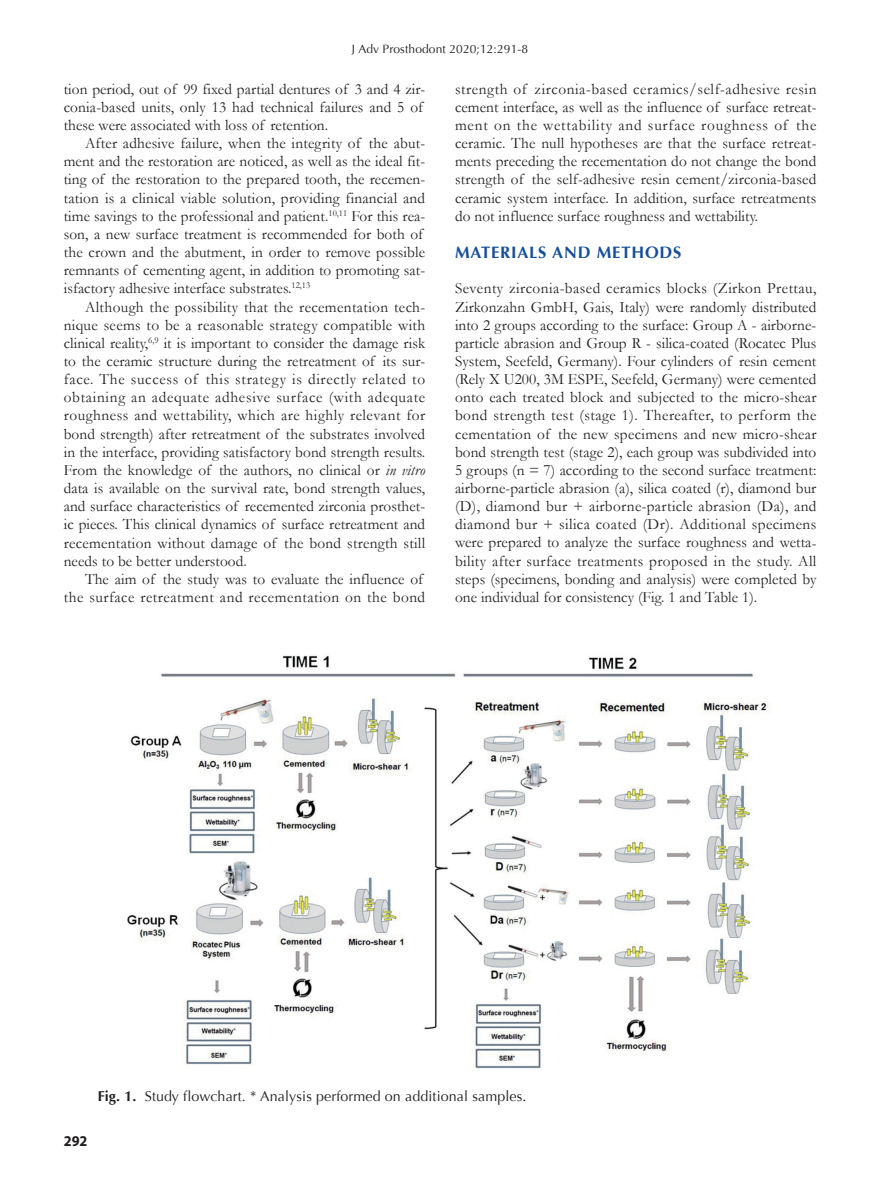
<style>
.page{position:relative;width:893px;height:1191px;background:#fff}
.page>*{position:absolute;margin:0;border:0;box-sizing:border-box;transform-origin:0 0}
.t1{font:700 16.5px "Optima";letter-spacing:.05em;color:#154e9b}
.t2{font:15.75px/18.1px "Garamond";letter-spacing:.005em;color:#231f20;text-align:justify}
.t3{font:15.75px/18.1px "Garamond";letter-spacing:.035em;color:#231f20;text-align:right}
.t4{font:700 15px "Myriad Pro";color:#231f20;scale:.95 1}
.t5{font:14.25px "Optima";letter-spacing:.01em;color:#231f20}
.t6{font:12px "Optima";letter-spacing:.01em;color:#231f20}
.s1{font-style:italic}
.s2{font-weight:700}
</style>
<div class="page">
<img style="left:127px;top:655px;width:641px;height:414px">
<p class="t6" style="left:352px;top:42px;width:178px">J Adv Prosthodont 2020;12:291-8</p>
<p class="t2" style="left:64px;top:79px;width:363px;text-align:left">tion period, out of 99 fixed partial dentures of 3 and 4 zir&shy;conia-based units, only 13 had technical failures and 5 of these were associated with loss of retention.</p>
<p class="t2" style="left:64px;top:134px;width:363px;text-align:left;text-indent:21px">After adhesive failure, when the integrity of the abut&shy;ment and the restoration are noticed, as well as the ideal fit&shy;ting of the restoration to the prepared tooth, the recemen&shy;tation is a clinical viable solution, providing financial and time savings to the professional and patient.<sup>10,11</sup> For this rea&shy;son, a new surface treatment is recommended for both of the crown and the abutment, in order to remove possible remnants of cementing agent, in addition to promoting sat&shy;isfactory adhesive interface substrates.<sup>12,13</sup></p>
<p class="t2" style="left:64px;top:297px;width:363px;text-indent:21px">Although the possibility that the recementation tech&shy;nique seems to be a reasonable strategy compatible with clinical reality,<sup>6,9</sup> it is important to consider the damage risk to the ceramic structure during the retreatment of its sur&shy;face. The success of this strategy is directly related to obtaining an adequate adhesive surface (with adequate roughness and wettability, which are highly relevant for bond strength) after retreatment of the substrates involved in the interface, providing satisfactory bond strength results.<br>From the knowledge of the authors, no clinical or <span class="s1">in vitro </span>data is available on the survival rate, bond strength values, and surface characteristics of recemented zirconia prosthet&shy;ic pieces. This clinical dynamics of surface retreatment and recementation without damage of the bond strength still needs to be better understood.</p>
<p class="t3" style="left:64px;top:569px;width:363px">The aim of the study was to evaluate the influence of the surface retreatment and recementation on the bond</p>
<p class="t2" style="left:455px;top:79px;width:363px">strength of zirconia-based ceramics/self-adhesive resin cement interface, as well as the influence of surface retreat&shy;ment on the wettability and surface roughness of the ceramic. The null hypotheses are that the surface retreat&shy;ments preceding the recementation do not change the bond strength of the self-adhesive resin cement/zirconia-based ceramic system interface. In addition, surface retreatments do not influence surface roughness and wettability.</p>
<p class="t1" style="left:455px;top:243px;width:228px">MATERIALS AND METHODS</p>
<p class="t2" style="left:455px;top:279px;width:363px">Seventy zirconia-based ceramics blocks (Zirkon Prettau, Zirkonzahn GmbH, Gais, Italy) were randomly distributed into 2 groups according to the surface: Group A - airborne&shy;particle abrasion and Group R - silica-coated (Rocatec Plus System, Seefeld, Germany). Four cylinders of resin cement (Rely X U200, 3M ESPE, Seefeld, Germany) were cemented onto each treated block and subjected to the micro-shear bond strength test (stage 1). Thereafter, to perform the cementation of the new specimens and new micro-shear bond strength test (stage 2), each group was subdivided into 5 groups (n = 7) according to the second surface treatment: airborne-particle abrasion (a), silica coated (r), diamond bur (D), diamond bur + airborne-particle abrasion (Da), and diamond bur + silica coated (Dr). Additional specimens were prepared to analyze the surface roughness and wetta&shy;bility after surface treatments proposed in the study. All steps (specimens, bonding and analysis) were completed by one individual for consistency (Fig. 1 and Table 1).</p>
<p class="t5" style="left:98px;top:1087px;width:430px"><span class="s2">Fig. 1.</span> Study flowchart. * Analysis performed on additional samples.</p>
<p class="t4" style="left:64px;top:1131px;width:26px">292</p>
</div>
